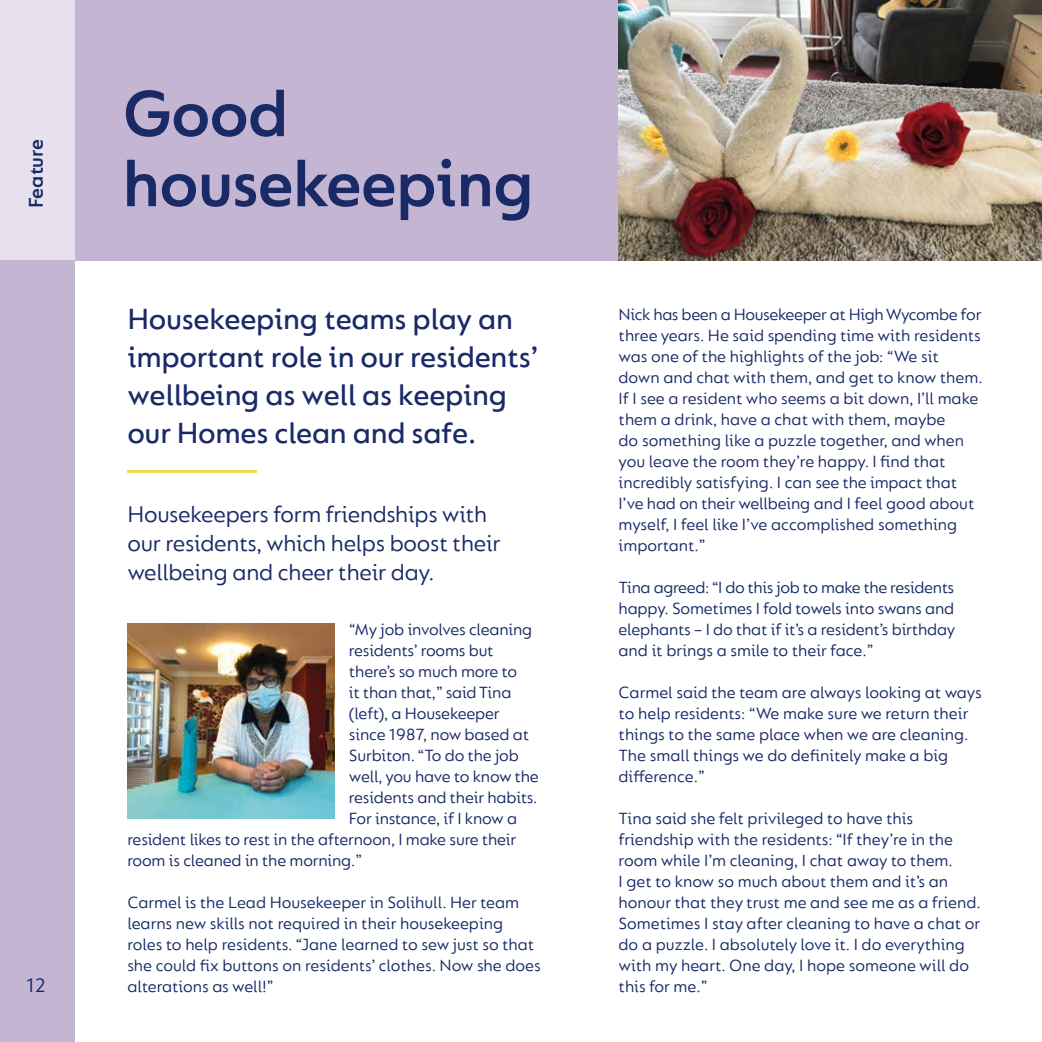
<style>
.page{position:relative;width:1042px;height:1042px;background:#fff}
.page>*{position:absolute;margin:0;border:0;box-sizing:border-box;transform-origin:0 0}
.t1{font:600 70px/70px "FS Lucas";letter-spacing:-.015em;color:#192a67}
.t2{font:500 31.5px/37.8px "FS Lucas";letter-spacing:-.01em;color:#192a67}
.t3{font:24.5px/29.4px "FS Lucas";letter-spacing:-.01em;color:#192a67}
.t4{font:600 21px "FS Lucas";letter-spacing:-.005em;color:#192a67}
.t5{font:21px "FS Lucas";color:#192a67}
.t6{font:17.5px/21px "FS Lucas";letter-spacing:-.005em;color:#192a67}
</style>
<div class="page">
<div style="left:74px;top:0;width:968px;height:260px;background:#c4b5d3"></div>
<div style="left:0;top:0;width:74px;height:260px;background:#e7e1ee"></div>
<div style="left:0;top:260px;width:74px;height:782px;background:#c4b5d3"></div>
<hr style="left:127px;top:470px;width:130px;height:2px;background:#eddb58">
<img style="left:618px;top:0;width:424px;height:260px">
<img style="left:127px;top:623px;width:207px;height:195px">
<p class="t4" style="left:24px;top:208px;width:71px;rotate:-90deg">Feature</p>
<h1 class="t1" style="left:122px;top:77px;width:413px">Good housekeeping</h1>
<h2 class="t2" style="left:127px;top:299px;width:413px">Housekeeping teams play an important role in our residents’ wellbeing as well as keeping our Homes clean and safe.</h2>
<p class="t6" style="left:618px;top:303px;width:366px">Nick has been a Housekeeper at High Wycombe for three years. He said spending time with residents was one of the highlights of the job: “We sit down and chat with them, and get to know them.<br>If I see a resident who seems a bit down, I’ll make them a drink, have a chat with them, maybe<br>do something like a puzzle together, and when you leave the room they’re happy. I find that incredibly satisfying. I can see the impact that I’ve had on their wellbeing and I feel good about myself, I feel like I’ve accomplished something important.”</p>
<p class="t6" style="left:618px;top:576px;width:338px;text-align:justify">Tina agreed: “I do this job to make the residents happy. Sometimes I fold towels into swans and elephants – I do that if it’s a resident’s birthday and it brings a smile to their face.”</p>
<p class="t6" style="left:618px;top:681px;width:365px">Carmel said the team are always looking at ways to help residents: “We make sure we return their things to the same place when we are cleaning.<br>The small things we do definitely make a big difference.”</p>
<p class="t6" style="left:618px;top:807px;width:364px">Tina said she felt privileged to have this friendship with the residents: “If they’re in the room while I’m cleaning, I chat away to them.<br>I get to know so much about them and it’s an honour that they trust me and see me as a friend.<br>Sometimes I stay after cleaning to have a chat or do a puzzle. I absolutely love it. I do everything with my heart. One day, I hope someone will do</p>
<h3 class="t3" style="left:127px;top:498px;width:375px">Housekeepers form friendships with our residents, which helps boost their wellbeing and cheer their day.</h3>
<p class="t6" style="left:349px;top:618px;width:185px">“My job involves cleaning</p>
<p class="t6" style="left:349px;top:639px;width:146px">residents’ rooms but</p>
<p class="t6" style="left:349px;top:660px;width:170px">there’s so much more to</p>
<p class="t6" style="left:349px;top:681px;width:164px">it than that,” said Tina</p>
<p class="t6" style="left:349px;top:702px;width:152px">(left), a Housekeeper</p>
<p class="t6" style="left:349px;top:723px;width:182px">since 1987, now based at</p>
<p class="t6" style="left:349px;top:744px;width:171px">Surbiton. “To do the job</p>
<p class="t6" style="left:349px;top:765px;width:191px">well, you have to know the</p>
<p class="t6" style="left:349px;top:786px;width:190px">residents and their habits.</p>
<p class="t6" style="left:349px;top:807px;width:170px">For instance, if I know a</p>
<p class="t6" style="left:127px;top:828px;width:390px">resident likes to rest in the afternoon, I make sure their</p>
<p class="t6" style="left:127px;top:849px;width:236px">room is cleaned in the morning.”</p>
<p class="t6" style="left:127px;top:891px;width:415px">Carmel is the Lead Housekeeper in Solihull. Her team learns new skills not required in their housekeeping roles to help residents. “Jane learned to sew just so that she could fix buttons on residents’ clothes. Now she does alterations as well!”</p>
<p class="t5" style="left:26px;top:973px;width:21px">12</p>
<p class="t6" style="left:618px;top:975px;width:91px">this for me.”</p>
</div>
